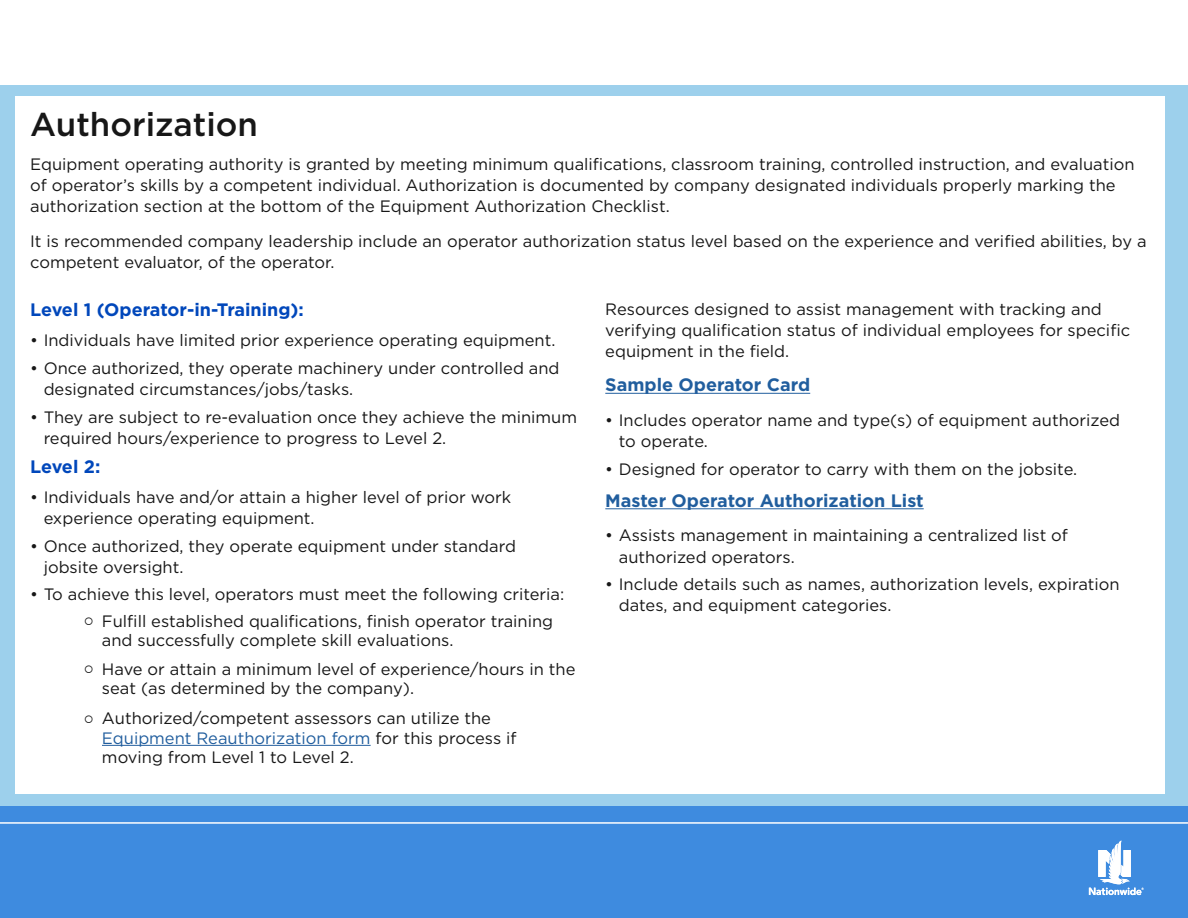
<style>
.page{position:relative;width:1188px;height:918px;background:#fff}
.page>*{position:absolute;margin:0;border:0;box-sizing:border-box;transform-origin:0 0}
.body_copy{font:500 33px "Gotham";color:#171717}
.body_copy-2{font:700 18px "Gotham";color:#215e9e}
.body_copy-3{font:700 18px "Gotham";color:#0047bb}
.body_copy-4{font:16.5px/21px "Gotham";color:#171717}
.bulleted_list_pg_1{font:16.5px/21px "Gotham";color:#171717}
.s1{color:#215e9e}
</style>
<div class="page">
<div style="left:0;top:85px;width:1188px;height:833px;background:#9dd0ec"></div>
<div style="left:15px;top:96px;width:1149px;height:698px;background:#fff"></div>
<hr style="left:102px;top:745px;width:269px;height:1px;background:#215e9e">
<hr style="left:605px;top:393px;width:205px;height:1px;background:#215e9e">
<hr style="left:605px;top:508px;width:319px;height:1px;background:#215e9e">
<div style="left:0;top:807px;width:1188px;height:111px;background:#3e8bdf"></div>
<hr style="left:0;top:822px;width:1188px;height:2px;background:#fff">
<svg style="left:1089px;top:840px;width:55px;height:55px"></svg>
<p class="body_copy" style="left:30px;top:102px;width:229px">Authorization</p>
<p class="body_copy-4" style="left:30px;top:153px;width:1106px">Equipment operating authority is granted by meeting minimum qualifications, classroom training, controlled instruction, and evaluation of operator’s skills by a competent individual. Authorization is documented by company designated individuals properly marking the authorization section at the bottom of the Equipment Authorization Checklist.</p>
<p class="body_copy-4" style="left:30px;top:230px;width:1118px">It is recommended company leadership include an operator authorization status level based on the experience and verified abilities, by a competent evaluator, of the operator.</p>
<p class="body_copy-3" style="left:30px;top:298px;width:275px">Level 1 (Operator-in-Training):</p>
<p class="bulleted_list_pg_1" style="left:30px;top:330px;width:527px">• Individuals have limited prior experience operating equipment.</p>
<p class="bulleted_list_pg_1" style="left:44px;top:357px;width:517px;text-indent:-14px">• Once authorized, they operate machinery under controlled and designated circumstances/jobs/tasks.</p>
<p class="bulleted_list_pg_1" style="left:44px;top:406px;width:535px;text-indent:-14px">• They are subject to re-evaluation once they achieve the minimum required hours/experience to progress to Level 2.</p>
<p class="body_copy-3" style="left:30px;top:455px;width:72px">Level 2:</p>
<p class="bulleted_list_pg_1" style="left:44px;top:486px;width:469px;text-indent:-14px">• Individuals have and/or attain a higher level of prior work experience operating equipment.</p>
<p class="bulleted_list_pg_1" style="left:44px;top:535px;width:474px;text-indent:-14px">• Once authorized, they operate equipment under standard jobsite oversight.</p>
<p class="bulleted_list_pg_1" style="left:30px;top:584px;width:536px">• To achieve this level, operators must meet the following criteria:</p>
<p class="body_copy-4" style="left:102px;top:611px;width:453px;line-height:19.5px;text-indent:-18px">○ Fulfill established qualifications, finish operator training and successfully complete skill evaluations.</p>
<p class="body_copy-4" style="left:102px;top:659px;width:475px;line-height:19.5px;text-indent:-18px">○ Have or attain a minimum level of experience/hours in the seat (as determined by the company).</p>
<p class="body_copy-4" style="left:102px;top:708px;width:416px;line-height:19.5px;text-indent:-18px">○ Authorized/competent assessors can utilize the<br><span class="s1">Equipment Reauthorization form</span> for this process if moving from Level 1 to Level 2.</p>
<p class="body_copy-4" style="left:605px;top:298px;width:526px">Resources designed to assist management with tracking and verifying qualification status of individual employees for specific equipment in the field.</p>
<p class="body_copy-2" style="left:605px;top:373px;width:206px">Sample Operator Card</p>
<p class="bulleted_list_pg_1" style="left:619px;top:409px;width:503px;text-indent:-14px">• Includes operator name and type(s) of equipment authorized to operate.</p>
<p class="bulleted_list_pg_1" style="left:605px;top:458px;width:474px">• Designed for operator to carry with them on the jobsite.</p>
<p class="body_copy-2" style="left:605px;top:489px;width:320px">Master Operator Authorization List</p>
<p class="bulleted_list_pg_1" style="left:619px;top:525px;width:451px;text-indent:-14px">• Assists management in maintaining a centralized list of authorized operators.</p>
<p class="bulleted_list_pg_1" style="left:619px;top:574px;width:502px;text-indent:-14px">• Include details such as names, authorization levels, expiration dates, and equipment categories.</p>
</div>
